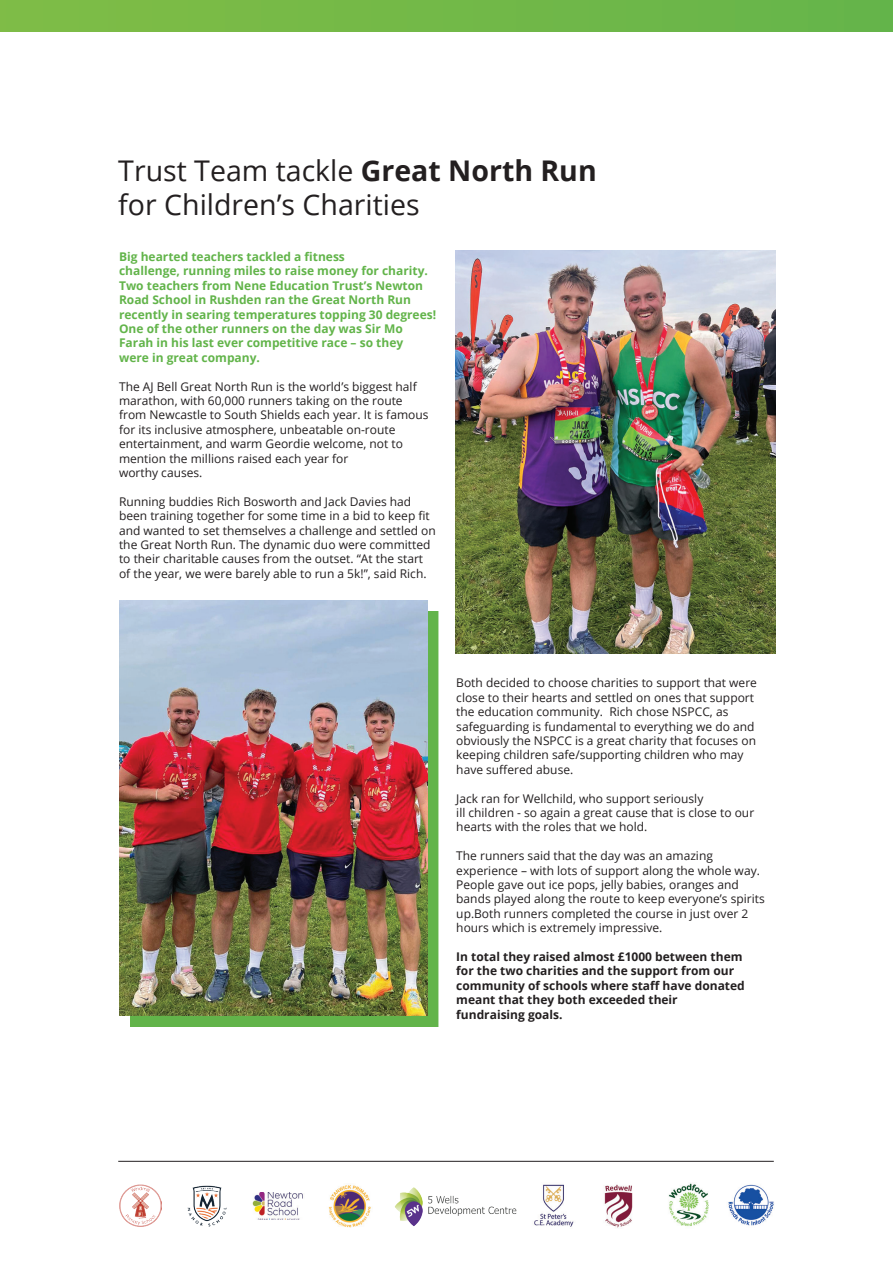
<style>
.page{position:relative;width:893px;height:1263px;background:#fff}
.page>*{position:absolute;margin:0;border:0;box-sizing:border-box;transform-origin:0 0}
.t1{font:28.5px/34.2px "Open Sans";color:#231f20}
.t2{font:12px/14.4px "Open Sans";color:#231f20}
.t3{font:700 12px/14.4px "Open Sans";color:#62b44a}
.t4{font:700 12px/14.4px "Open Sans";color:#231f20}
.s1{font-weight:700}
</style>
<div class="page">
<div style="left:0;top:0;width:893px;height:32px;background:linear-gradient(to right,#80bc46,#65b44a)"></div>
<img style="left:455px;top:250px;width:320px;height:403px">
<div style="left:130px;top:611px;width:308px;height:415px;background:#62b44a"></div>
<img style="left:119px;top:601px;width:309px;height:415px">
<hr style="left:118px;top:1161px;width:656px;height:1px;background:#231f20">
<img style="left:668px;top:1183px;width:41px;height:43px">
<img style="left:328px;top:1185px;width:43px;height:42px">
<img style="left:534px;top:1184px;width:40px;height:43px">
<img style="left:728px;top:1184px;width:46px;height:42px">
<img style="left:252px;top:1192px;width:51px;height:28px">
<img style="left:187px;top:1185px;width:40px;height:42px">
<img style="left:120px;top:1184px;width:41px;height:42px">
<img style="left:395px;top:1187px;width:122px;height:39px">
<img style="left:604px;top:1184px;width:29px;height:44px">
<h1 class="t1" style="left:118px;top:152px;width:480px">Trust Team tackle <span class="s1">Great North Run </span>for Children’s Charities</h1>
<p class="t3" style="left:119px;top:249px;width:319px">Big hearted teachers tackled a fitness<br>challenge, running miles to raise money for charity.<br>Two teachers from Nene Education Trust’s Newton Road School in Rushden ran the Great North Run recently in searing temperatures topping 30 degrees!<br>One of the other runners on the day was Sir Mo Farah in his last ever competitive race – so they<br>were in great company.</p>
<p class="t2" style="left:119px;top:379px;width:311px">The AJ Bell Great North Run is the world’s biggest half marathon, with 60,000 runners taking on the route from Newcastle to South Shields each year. It is famous for its inclusive atmosphere, unbeatable on-route entertainment, and warm Geordie welcome, not to mention the millions raised each year for<br>worthy causes.</p>
<p class="t2" style="left:119px;top:494px;width:318px">Running buddies Rich Bosworth and Jack Davies had been training together for some time in a bid to keep fit and wanted to set themselves a challenge and settled on the Great North Run. The dynamic duo were committed to their charitable causes from the outset. “At the start of the year, we were barely able to run a 5k!”, said Rich.</p>
<p class="t2" style="left:456px;top:676px;width:302px">Both decided to choose charities to support that were close to their hearts and settled on ones that support the education community. Rich chose NSPCC, as safeguarding is fundamental to everything we do and obviously the NSPCC is a great charity that focuses on keeping children safe/supporting children who may have suffered abuse.</p>
<p class="t2" style="left:456px;top:791px;width:299px">Jack ran for Wellchild, who support seriously<br>ill children - so again a great cause that is close to our hearts with the roles that we hold.</p>
<p class="t2" style="left:456px;top:848px;width:310px">The runners said that the day was an amazing experience – with lots of support along the whole way.<br>People gave out ice pops, jelly babies, oranges and bands played along the route to keep everyone’s spirits up.Both runners completed the course in just over 2 hours which is extremely impressive.</p>
<p class="t4" style="left:456px;top:949px;width:290px">In total they raised almost £1000 between them for the two charities and the support from our community of schools where staff have donated meant that they both exceeded their fundraising goals.</p>
</div>
